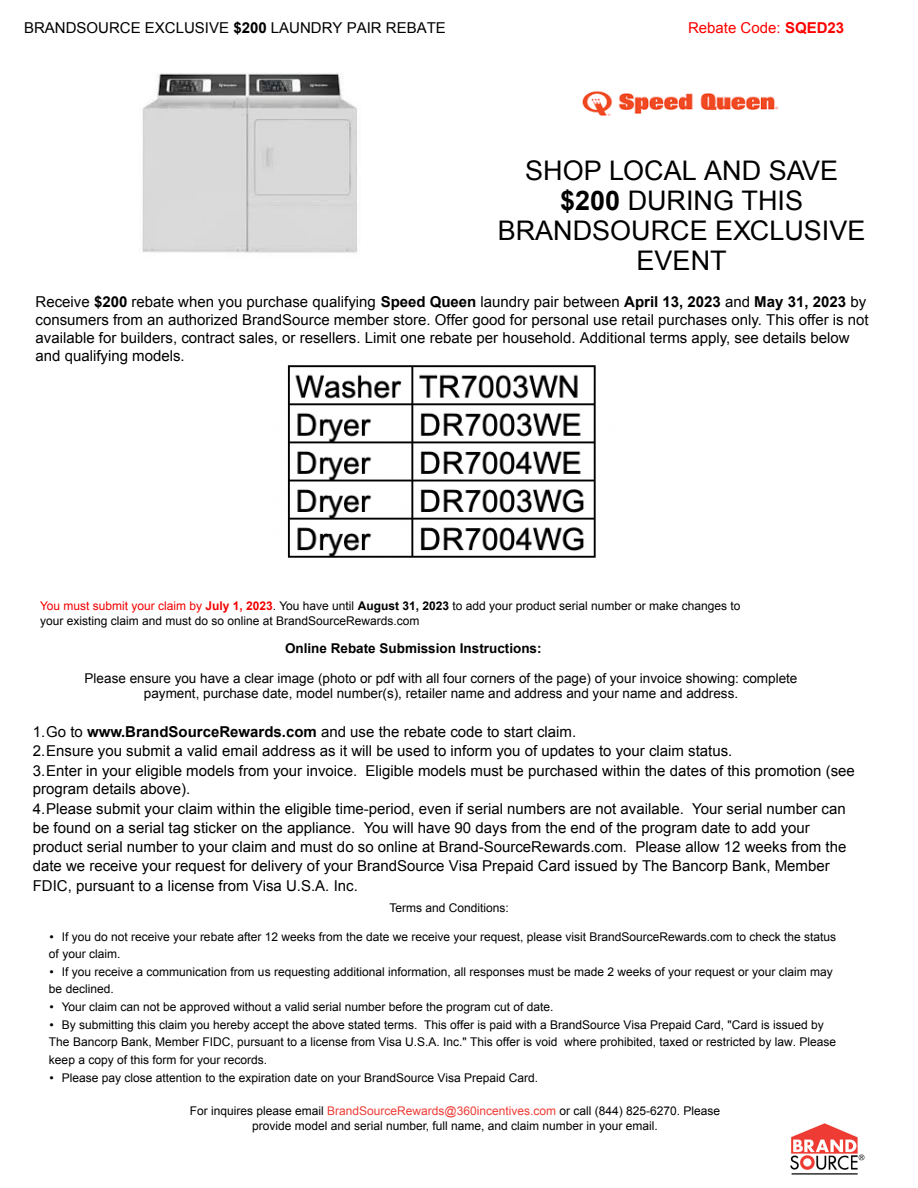
<style>
.page{position:relative;width:918px;height:1188px;background:#fff}
.page>*{position:absolute;margin:0;border:0;box-sizing:border-box;transform-origin:0 0}
.t1{font:27px/30px "Arial";color:#000;text-align:center}
.t2{font:15px/19.2px "Arial";color:#000}
.t3{font:15px/17.9px "Arial";color:#000}
.t4{font:15px "Arial";color:#f00}
.t5{font:13.5px/15px "Arial";color:#000;text-align:center}
.t6{font:700 13.5px "Arial";color:#000}
.t7{font:12px/17.1px "Arial";color:#000}
.s1{font-weight:700}
.s2{font-style:inherit}
.s3{color:#f30000}
.s4{font-weight:700;color:#f30000}
.s5{font-family:"Gotham"}
.s6{color:#ef3c35}
</style>
<div class="page">
<img style="left:790px;top:1123px;width:75px;height:52px">
<img style="left:287px;top:365px;width:309px;height:193px">
<img style="left:582px;top:91px;width:197px;height:26px">
<img style="left:139px;top:73px;width:219px;height:180px">
<p class="t2" style="left:24px;top:18px;width:423px">BRANDSOURCE EXCLUSIVE <span class="s1">$200</span> <span class="s2">LAUNDRY PAIR REBATE</span></p>
<p class="t4" style="left:688px;top:17px;width:158px">Rebate Code: <span class="s1">SQED23</span></p>
<h1 class="t1" style="left:498px;top:156px;width:369px">SHOP LOCAL AND SAVE <span class="s1">$200</span> DURING THIS<br>BRANDSOURCE EXCLUSIVE<br>EVENT</h1>
<p class="t3" style="left:36px;top:293px;width:835px">Receive <span class="s1">$200</span> rebate when you purchase qualifying <span class="s1">Speed Queen</span> laundry pair between <span class="s1">April 13, 2023</span> and <span class="s1">May 31, 2023</span> by consumers from an authorized BrandSource member store. Offer good for personal use retail purchases only. This offer is not available for builders, contract sales, or resellers. Limit one rebate per household. Additional terms apply, see details below and qualifying models.</p>
<p class="t7" style="left:40px;top:599px;width:702px;line-height:14.7px"><span class="s3">You must submit your claim by</span> <span class="s4">July 1, 2023</span>. You have until <span class="s1">August 31, 2023</span> to add your product serial number or make changes to your existing claim and must do so online at BrandSourceRewards.com</p>
<p class="t6" style="left:285px;top:639px;width:258px">Online Rebate Submission Instructions:</p>
<p class="t5" style="left:85px;top:671px;width:714px">Please ensure you have a clear image (photo or pdf with all four corners of the page) of your invoice showing: complete payment, purchase date, model number(s), retailer name and address and your name and address.</p>
<p class="t2" style="left:33px;top:722px;width:824px">1.Go to <span class="s1">www.BrandSourceRewards.com</span> and use the rebate code to start claim.<br>2.Ensure you submit a valid email address as it will be used to inform you of updates to your claim status.<br>3.Enter in your eligible models from your invoice. Eligible models must be purchased within the dates of this promotion (see program details above).<br>4.Please submit your claim within the eligible time-period, even if serial numbers are not available. Your serial number can be found on a serial tag sticker on the appliance. You will have 90 days from the end of the program date to add your product serial number to your claim and must do so online at Brand-SourceRewards.com. Please allow 12 weeks from the date we receive your request for delivery of your BrandSource Visa Prepaid Card issued by The Bancorp Bank, Member FDIC, pursuant to a license from Visa U.S.A. Inc.</p>
<p class="t7" style="left:389px;top:900px;width:121px">Terms and Conditions:</p>
<p class="t7" style="left:49px;top:928px;width:789px"><span class="s5">•</span> If you do not receive your rebate after 12 weeks from the date we receive your request, please visit BrandSourceRewards.com to check the status of your claim.</p>
<p class="t7" style="left:49px;top:963px;width:785px"><span class="s5">•</span> If you receive a communication from us requesting additional information, all responses must be made 2 weeks of your request or your claim may be declined.</p>
<p class="t7" style="left:49px;top:998px;width:506px"><span class="s5">•</span> Your claim can not be approved without a valid serial number before the program cut of date.</p>
<p class="t7" style="left:49px;top:1016px;width:789px;line-height:17.5px"><span class="s5">•</span> By submitting this claim you hereby accept the above stated terms. This offer is paid with a BrandSource Visa Prepaid Card, "Card is issued by<br>The Bancorp Bank, Member FIDC, pursuant to a license from Visa U.S.A. Inc." This offer is void where prohibited, taxed or restricted by law. Please keep a copy of this form for your records.</p>
<p class="t7" style="left:49px;top:1069px;width:491px"><span class="s5">•</span> Please pay close attention to the expiration date on your BrandSource Visa Prepaid Card.</p>
<p class="t7" style="left:190px;top:1104px;width:532px;line-height:14.9px;text-align:center">For inquires please email <span class="s6">BrandSourceRewards@360incentives.com</span> or call (844) 825-6270. Please provide model and serial number, full name, and claim number in your email.</p>
</div>
